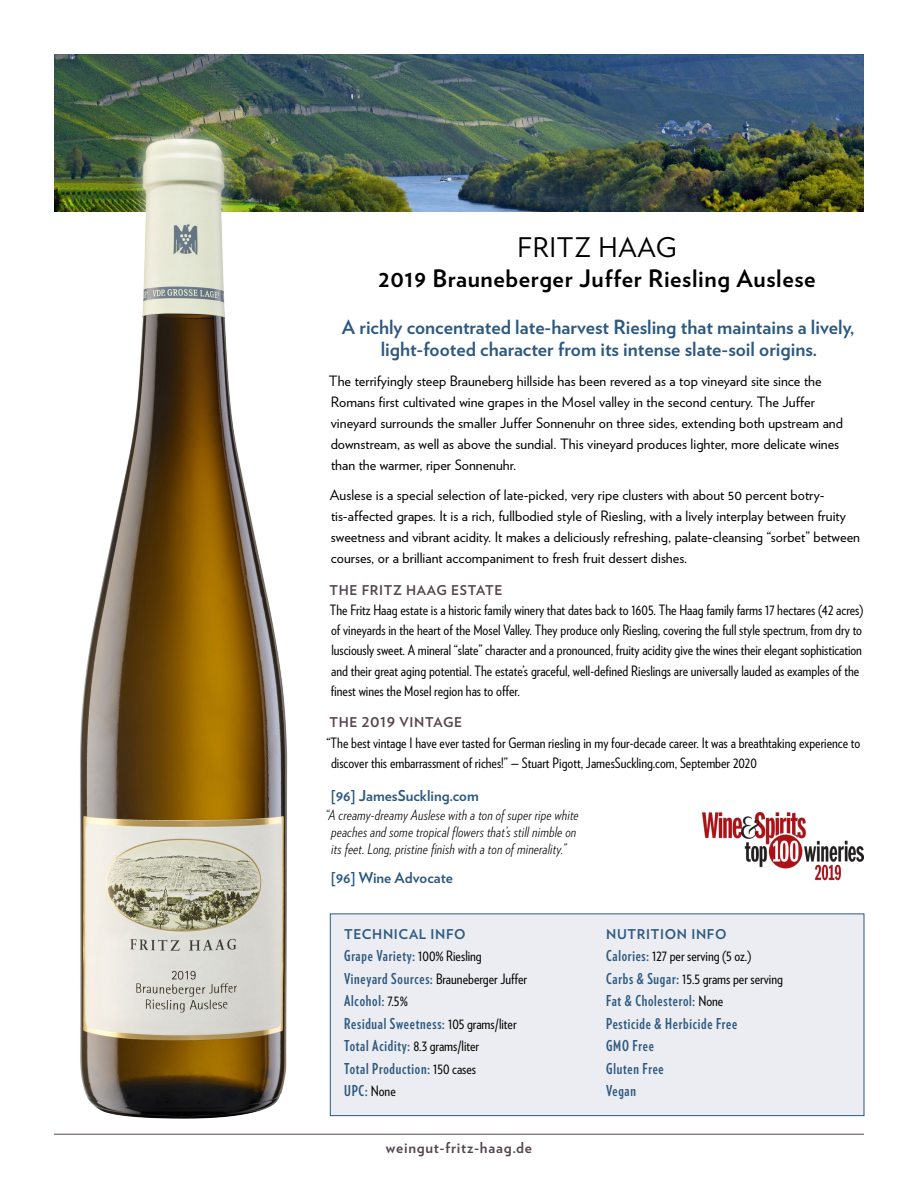
<style>
.page{position:relative;width:918px;height:1188px;background:#fff}
.page>*{position:absolute;margin:0;border:0;box-sizing:border-box;transform-origin:0 0}
.HD_1-V{font:27px "Verlag";letter-spacing:.025em;color:#000}
.HD_1A-V{font:700 24px "Verlag";letter-spacing:.025em;color:#000}
.Subhead_Description{font:700 19.5px/22.5px "Verlag";color:#2d5980;text-align:center}
.Tech_Info_Bullets{font:700 15px "Verlag Compressed";letter-spacing:.05em;color:#2d5980}
.Publication_Name{font:700 15px "Verlag";color:#2d5980}
.t1{font:700 15px "Verlag";letter-spacing:.05em;color:#57454f}
.Text-Verlag{font:14.25px/21px "Verlag";color:#000}
.Text-Verlag_Condense{font:14.25px/20.2px "Verlag Condensed";color:#000}
.Review_Text{font:italic 300 14.25px/17.2px "Verlag Condensed";letter-spacing:.015em;color:#000;text-align:center}
.Tech_Info_Bullets-2{font:14.25px "Verlag Condensed";color:#000}
.subhd_1{font:700 13.5px "Verlag";letter-spacing:.05em;color:#57454f}
.Subhead-Tech_Info{font:700 13.5px "Verlag";letter-spacing:.05em;color:#2d5980}
.s1{font-family:"Verlag Condensed";font-weight:400;font-size:14.25px;color:#000}
.s2{font-family:"Verlag Compressed";font-weight:700;font-size:15px;color:#2d5980}
</style>
<div class="page">
<hr style="left:54px;top:1134px;width:810px;height:1px;background:#57454f">
<img style="left:54px;top:54px;width:810px;height:158px">
<div style="left:330px;top:914px;width:534px;height:202px;background:#ecedf2"></div>
<div style="left:330px;top:914px;width:534px;height:202px;border:1px solid #2d5980"></div>
<div style="left:63px;top:122px;width:241px;height:1013px;background:#fff"></div>
<img style="left:65px;top:123px;width:236px;height:996px">
<img style="left:702px;top:812px;width:162px;height:69px">
<p class="HD_1-V" style="left:518px;top:227px;width:161px">FRITZ HAAG</p>
<p class="HD_1A-V" style="left:379px;top:259px;width:439px">2019 Brauneberger Juffer Riesling Auslese</p>
<p class="Subhead_Description" style="left:342px;top:314px;width:514px">A richly concentrated late-harvest Riesling that maintains a lively, light-footed character from its intense slate-soil origins.</p>
<p class="Text-Verlag" style="left:329px;top:370px;width:516px">The terrifyingly steep Brauneberg hillside has been revered as a top vineyard site since the Romans first cultivated wine grapes in the Mosel valley in the second century. The Juffer vineyard surrounds the smaller Juffer Sonnenuhr on three sides, extending both upstream and downstream, as well as above the sundial. This vineyard produces lighter, more delicate wines than the warmer, riper Sonnenuhr.</p>
<p class="Text-Verlag" style="left:330px;top:484px;width:532px">Auslese is a special selection of late-picked, very ripe clusters with about 50 percent botry&shy;tis-affected grapes. It is a rich, fullbodied style of Riesling, with a lively interplay between fruity sweetness and vibrant acidity. It makes a deliciously refreshing, palate-cleansing “sorbet” between courses, or a brilliant accompaniment to fresh fruit dessert dishes.</p>
<p class="subhd_1" style="left:329px;top:579px;width:175px">THE FRITZ HAAG ESTATE</p>
<p class="Text-Verlag_Condense" style="left:330px;top:599px;width:535px">The Fritz Haag estate is a historic family winery that dates back to 1605. The Haag family farms 17 hectares (42 acres) of vineyards in the heart of the Mosel Valley. They produce only Riesling, covering the full style spectrum, from dry to lusciously sweet. A mineral “slate” character and a pronounced, fruity acidity give the wines their elegant sophistication and their great aging potential. The estate’s graceful, well-defined Rieslings are universally lauded as examples of the finest wines the Mosel region has to offer.</p>
<p class="subhd_1" style="left:329px;top:712px;width:134px">THE 2019 VINTAGE</p>
<p class="Text-Verlag_Condense" style="left:331px;top:732px;width:531px;text-indent:-5px">“The best vintage I have ever tasted for German riesling in my four-decade career. It was a breathtaking experience to discover this embarrassment of riches!” — Stuart Pigott, JamesSuckling.com, September 2020</p>
<p class="Publication_Name" style="left:331px;top:784px;width:149px">[96] JamesSuckling.com</p>
<p class="Review_Text" style="left:325px;top:805px;width:255px">“A creamy-dreamy Auslese with a ton of super ripe white peaches and some tropical flowers that’s still nimble on its feet. Long, pristine finish with a ton of minerality.”</p>
<p class="Publication_Name" style="left:331px;top:865px;width:124px">[96] Wine Advocate</p>
<p class="Subhead-Tech_Info" style="left:344px;top:923px;width:123px">TECHNICAL INFO</p>
<p class="Tech_Info_Bullets" style="left:344px;top:945px;width:139px">Grape Variety: <span class="s1">100% Riesling</span></p>
<p class="Tech_Info_Bullets-2" style="left:344px;top:968px;width:184px"><span class="s2">Vineyard Sources:</span> Brauneberger Juffer</p>
<p class="Tech_Info_Bullets" style="left:344px;top:990px;width:65px">Alcohol: <span class="s1">7.5%</span></p>
<p class="Tech_Info_Bullets" style="left:344px;top:1012px;width:174px">Residual Sweetness: <span class="s1">105 grams/liter</span></p>
<p class="Tech_Info_Bullets-2" style="left:344px;top:1036px;width:137px"><span class="s2">Total Acidity:</span> 8.3 grams/liter</p>
<p class="Tech_Info_Bullets" style="left:344px;top:1057px;width:134px">Total Production: <span class="s1">150 cases</span></p>
<p class="Tech_Info_Bullets" style="left:344px;top:1080px;width:53px">UPC: <span class="s1">None</span></p>
<p class="t1" style="left:386px;top:1135px;width:148px">weingut-fritz-haag.de</p>
<p class="Subhead-Tech_Info" style="left:606px;top:923px;width:122px">NUTRITION INFO</p>
<p class="Tech_Info_Bullets-2" style="left:606px;top:946px;width:147px"><span class="s2">Calories:</span> 127 per serving (5 oz.)</p>
<p class="Tech_Info_Bullets-2" style="left:606px;top:968px;width:178px"><span class="s2">Carbs &amp; Sugar:</span> 15.5 grams per serving</p>
<p class="Tech_Info_Bullets" style="left:606px;top:990px;width:119px">Fat &amp; Cholesterol: <span class="s1">None</span></p>
<p class="Tech_Info_Bullets" style="left:606px;top:1012px;width:133px">Pesticide &amp; Herbicide Free</p>
<p class="Tech_Info_Bullets" style="left:606px;top:1035px;width:49px">GMO Free</p>
<p class="Tech_Info_Bullets" style="left:606px;top:1057px;width:59px">Gluten Free</p>
<p class="Tech_Info_Bullets" style="left:606px;top:1080px;width:31px">Vegan</p>
</div>
